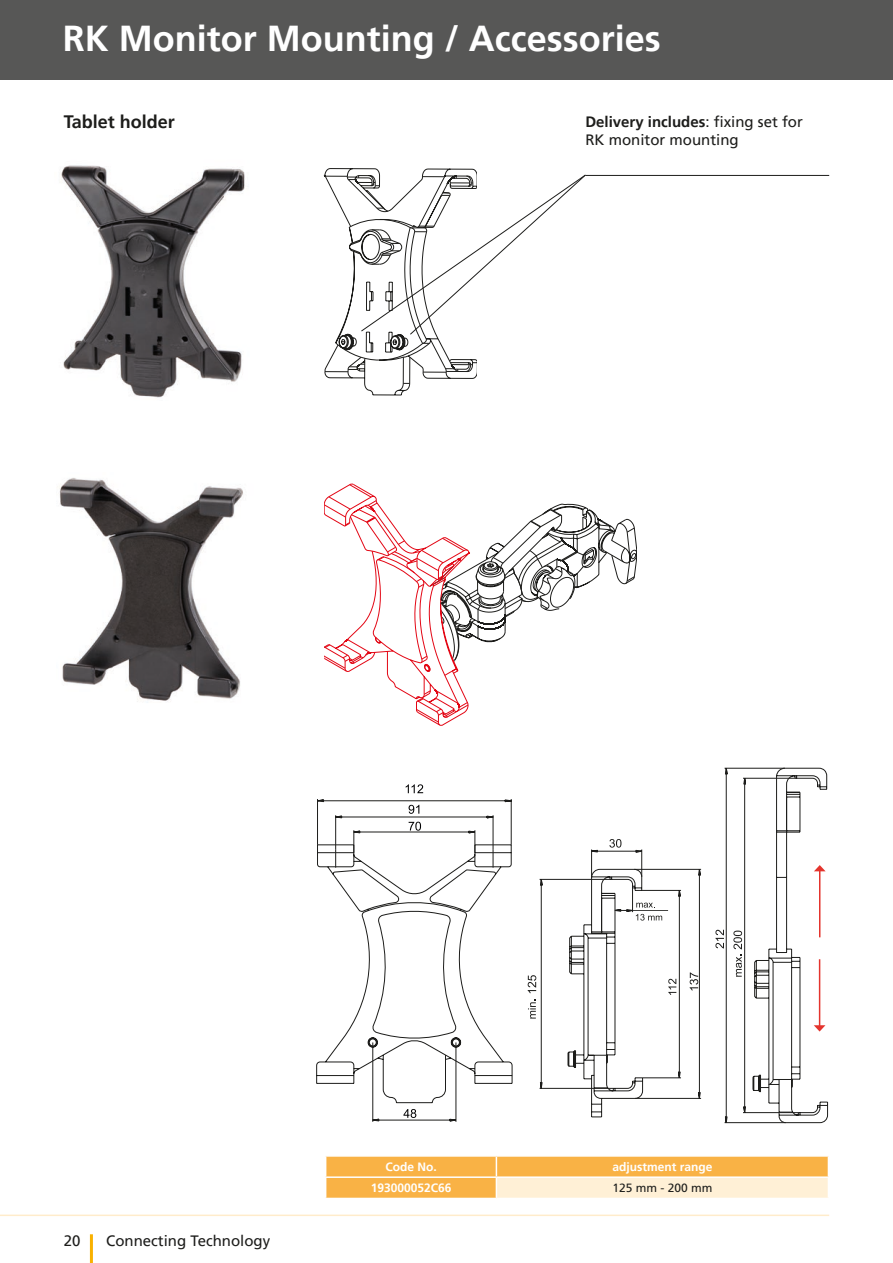
<style>
.page{position:relative;width:893px;height:1263px;background:#fff}
.page>*{position:absolute;margin:0;border:0;box-sizing:border-box;transform-origin:0 0}
.t1{font:700 36px "Frutiger LT Pro";color:#fff}
.t2{font:700 18px "Frutiger LT Pro";color:#1d1d1b}
.t3{font:15px/18px "Frutiger LT Pro";color:#1d1d1b}
.t4{font:700 12px "Frutiger LT Pro";color:#fff}
.t5{font:12px "Frutiger";color:#1d1d1b}
.s1{font-weight:700}
</style>
<div class="page">
<div style="left:0;top:0;width:893px;height:79px;background:#575756"></div>
<hr style="left:90px;top:1234px;width:3px;height:29px;background:#f9b100">
<hr style="left:0;top:1214px;width:829px;height:2px;background:#ffeccb">
<img style="left:61px;top:165px;width:184px;height:233px">
<img style="left:59px;top:478px;width:184px;height:225px">
<svg style="left:325px;top:1156px;width:504px;height:42px;background:#fbca7e"></svg>
<svg style="left:323px;top:168px;width:263px;height:228px"></svg>
<hr style="left:585px;top:175px;width:244px;height:1px;background:#1d1d1b">
<svg style="left:325px;top:483px;width:311px;height:243px"></svg>
<svg style="left:316px;top:868px;width:197px;height:216px"></svg>
<svg style="left:367px;top:1041px;width:95px;height:81px"></svg>
<svg style="left:317px;top:784px;width:195px;height:84px"></svg>
<svg style="left:539px;top:878px;width:4px;height:8px"></svg>
<svg style="left:539px;top:1081px;width:4px;height:8px"></svg>
<hr style="left:540px;top:879px;width:70px;height:1px;background:#1d1d1b">
<hr style="left:540px;top:1088px;width:73px;height:1px;background:#1d1d1b">
<hr style="left:541px;top:879px;width:1px;height:209px;background:#1d1d1b">
<svg style="left:528px;top:975px;width:8px;height:18px"></svg>
<svg style="left:662px;top:767px;width:166px;height:356px"></svg>
<svg style="left:743px;top:772px;width:3px;height:13px"></svg>
<svg style="left:743px;top:1106px;width:3px;height:12px"></svg>
<hr style="left:743px;top:778px;width:52px;height:1px;background:#1d1d1b">
<hr style="left:743px;top:1112px;width:55px;height:1px;background:#1d1d1b">
<hr style="left:744px;top:778px;width:1px;height:334px;background:#1d1d1b">
<svg style="left:724px;top:767px;width:4px;height:8px"></svg>
<svg style="left:724px;top:1116px;width:4px;height:8px"></svg>
<hr style="left:725px;top:768px;width:60px;height:1px;background:#1d1d1b">
<hr style="left:725px;top:1122px;width:61px;height:1px;background:#1d1d1b">
<hr style="left:726px;top:768px;width:1px;height:355px;background:#1d1d1b">
<svg style="left:715px;top:930px;width:9px;height:18px"></svg>
<svg style="left:567px;top:839px;width:95px;height:279px"></svg>
<svg style="left:733px;top:930px;width:9px;height:47px"></svg>
<svg style="left:528px;top:999px;width:8px;height:19px"></svg>
<svg style="left:668px;top:979px;width:8px;height:16px"></svg>
<hr style="left:819px;top:871px;width:1px;height:66px;background:#e4342d">
<svg style="left:814px;top:865px;width:12px;height:6px"></svg>
<hr style="left:819px;top:959px;width:1px;height:67px;background:#e4342d">
<svg style="left:814px;top:1025px;width:11px;height:6px"></svg>
<h1 class="t1" style="left:63px;top:17px;width:599px">RK Monitor Mounting / Accessories</h1>
<p class="t2" style="left:64px;top:111px;width:113px">Tablet holder</p>
<p class="t3" style="left:585px;top:113px;width:219px"><span class="s1">Delivery includes</span>: fixing set for<br>RK monitor mounting</p>
<p class="t3" style="left:64px;top:1231px;width:18px">20</p>
<p class="t3" style="left:106px;top:1231px;width:165px">Connecting Technology</p>
<p class="t4" style="left:385px;top:1160px;width:53px">Code No.</p>
<p class="t4" style="left:612px;top:1160px;width:102px">adjustment range</p>
<p class="t4" style="left:371px;top:1181px;width:82px">193000052C66</p>
<p class="t5" style="left:612px;top:1181px;width:102px">125 mm - 200 mm</p>
</div>
